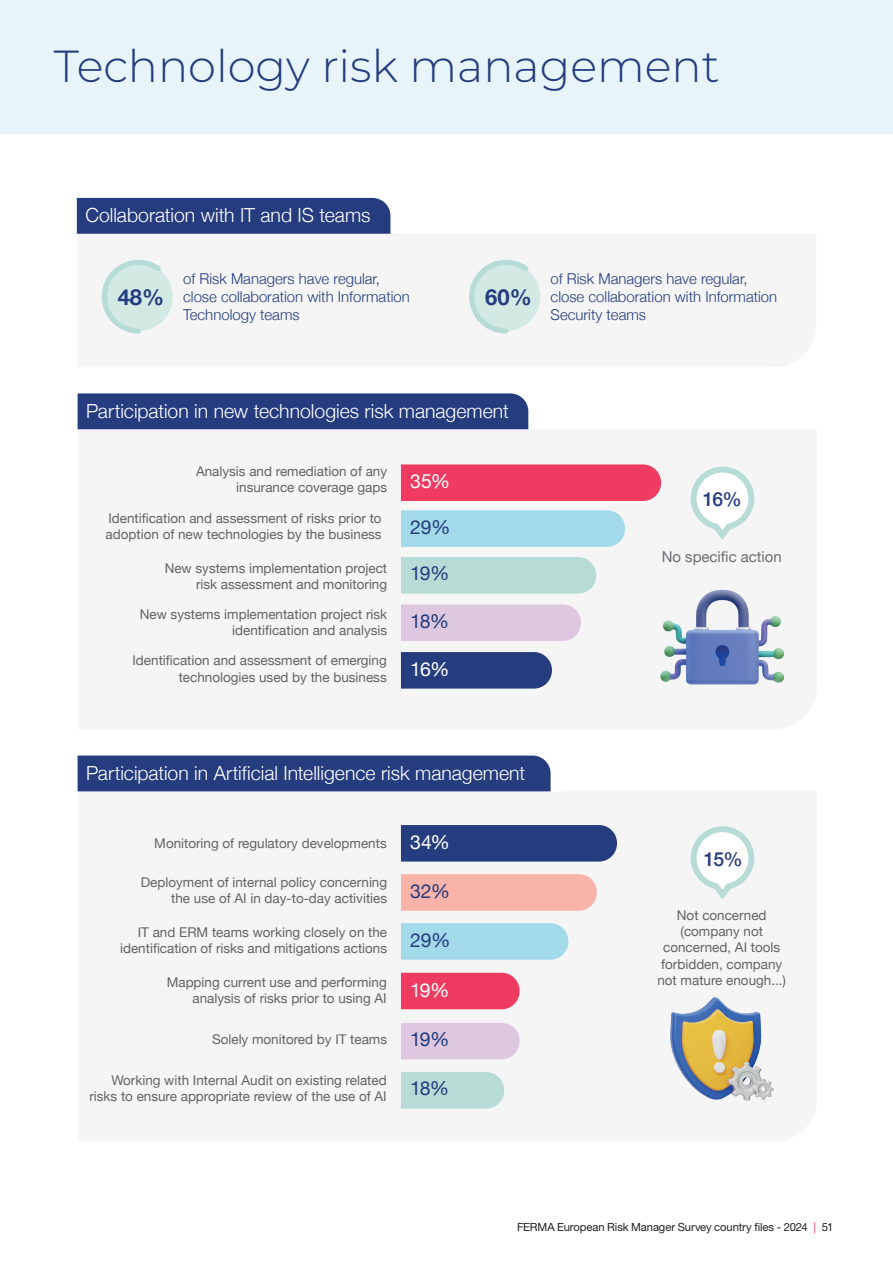
<style>
.page{position:relative;width:893px;height:1268px;background:#fff}
.page>*{position:absolute;margin:0;border:0;box-sizing:border-box;transform-origin:0 0}
.t1{font:300 44.85px "Montserrat";color:#253c7f}
.t2{font:700 22.05px "Helvetica Neue";color:#253c7f}
.t3{font:300 19.5px "Helvetica Neue";color:#fff}
.t4{font:19.5px "Helvetica Neue";letter-spacing:-.035em;color:#253c7f}
.t5{font:19.5px "Helvetica Neue";color:#fff}
.t6{font:500 19.35px "Helvetica Neue";color:#253c7f}
.t7{font:300 15px/18px "Helvetica Neue";color:#253c7f}
.t8{font:15px "Helvetica Neue";color:#6c6d70}
.t9{font:13.5px/16.2px "Helvetica Neue";color:#636366;text-align:right}
.t10{font:11.25px "Helvetica Neue LT Std";letter-spacing:-.01em;color:#231f20}
.s1{font-size:19.5px;color:#fff}
.s2{font-size:19.5px;color:#253c7f}
.s3{color:#ef3b62}
</style>
<div class="page">
<div style="left:0;top:0;width:893px;height:135px;background:#e7f5fa"></div>
<div style="left:78px;top:429px;width:706px;height:260px;background:#f5f5f6"></div>
<div style="left:78px;top:791px;width:696px;height:318px;background:#f5f5f6"></div>
<div style="left:401px;top:652px;width:151px;height:36px;background:#253c7f"></div>
<div style="left:401px;top:557px;width:195px;height:36px;background:#b7dcd6"></div>
<div style="left:401px;top:1071px;width:103px;height:37px;background:#b7dcd6"></div>
<div style="left:401px;top:604px;width:180px;height:37px;background:#dec8e0"></div>
<div style="left:401px;top:1022px;width:119px;height:37px;background:#dec8e0"></div>
<div style="left:401px;top:510px;width:224px;height:36px;background:#a2daea"></div>
<svg style="left:401px;top:922px;width:167px;height:37px;background:#a6dbea"></svg>
<div style="left:401px;top:464px;width:260px;height:37px;background:#ef3b62"></div>
<div style="left:401px;top:972px;width:119px;height:37px;background:#ef3b62"></div>
<svg style="left:401px;top:824px;width:216px;height:37px;background:#2e4484"></svg>
<div style="left:401px;top:874px;width:196px;height:36px;background:#f9b3a9"></div>
<div style="left:78px;top:393px;width:450px;height:36px;background:#253c7f"></div>
<div style="left:78px;top:755px;width:473px;height:36px;background:#253c7f"></div>
<svg style="left:688px;top:463px;width:69px;height:81px"></svg>
<svg style="left:688px;top:823px;width:69px;height:81px"></svg>
<img style="left:660px;top:575px;width:123px;height:114px">
<img style="left:670px;top:997px;width:103px;height:103px">
<div style="left:77px;top:198px;width:313px;height:36px;background:#253c7f"></div>
<div style="left:104px;top:262px;width:69px;height:69px;background:#d2e9e4;border-radius:50%"></div>
<div style="left:472px;top:262px;width:68px;height:69px;background:#d2e9e4;border-radius:50%"></div>
<svg style="left:101px;top:259px;width:65px;height:75px"></svg>
<svg style="left:469px;top:259px;width:64px;height:75px"></svg>
<h1 class="t1" style="left:54px;top:36px;width:667px">Technology risk management</h1>
<h3 class="t3" style="left:85px;top:199px;width:287px">Collaboration with IT and IS teams</h3>
<p class="t7" style="left:183px;top:269px;width:228px">of Risk Managers have regular, close collaboration with Information<br>Technology teams</p>
<p class="t7" style="left:551px;top:269px;width:228px">of Risk Managers have regular, close collaboration with Information<br>Security teams</p>
<h2 class="t2" style="left:118px;top:280px;width:48px">48%</h2>
<h2 class="t2" style="left:485px;top:280px;width:48px">60%</h2>
<h3 class="t3" style="left:86px;top:395px;width:424px">Participation in new technologies risk management</h3>
<p class="t9" style="left:196px;top:464px;width:193px">Analysis and remediation of any insurance coverage gaps</p>
<h3 class="t5" style="left:410px;top:467px;width:41px">35%</h3>
<p class="t9" style="left:106px;top:510px;width:278px;text-align:left">Identification and assessment of risks prior to adoption of new technologies by the business</p>
<h3 class="t4" style="left:410px;top:512px;width:42px">29%</h3>
<p class="t9" style="left:165px;top:560px;width:224px">New systems implementation project risk assessment and monitoring</p>
<p class="t9" style="left:140px;top:606px;width:249px">New systems implementation project risk identification and analysis</p>
<p class="t9" style="left:132px;top:653px;width:256px">Identification and assessment of emerging technologies used by the business</p>
<h3 class="t4" style="left:410px;top:559px;width:41px">19%</h3>
<h3 class="t4" style="left:410px;top:607px;width:41px">18%</h3>
<h3 class="t5" style="left:410px;top:654px;width:41px">16%</h3>
<h3 class="t3" style="left:86px;top:757px;width:441px">Participation in Artificial Intelligence risk management</h3>
<p class="t9" style="left:154px;top:835px;width:297px">Monitoring of regulatory developments <span class="s1">34%</span></p>
<h3 class="t4" style="left:410px;top:876px;width:42px">32%</h3>
<p class="t9" style="left:141px;top:874px;width:248px">Deployment of internal policy concerning the use of AI in day-to-day activities</p>
<p class="t9" style="left:120px;top:925px;width:332px;text-align:left;text-indent:18px">IT and ERM teams working closely on the identification of risks and mitigations actions <sup>29%</sup></p>
<p class="t9" style="left:192px;top:974px;width:259px;text-align:left;text-indent:-26px">Mapping current use and performing<br>analysis of risks prior to using AI <sup>19%</sup></p>
<p class="t9" style="left:212px;top:1031px;width:239px">Solely monitored by IT teams <span class="s2">19%</span></p>
<p class="t9" style="left:89px;top:1072px;width:361px;text-align:left;text-indent:22px">Working with Internal Audit on existing related<br>risks to ensure appropriate review of the use of AI <sup>18%</sup></p>
<h3 class="t6" style="left:703px;top:483px;width:41px">16%</h3>
<p class="t8" style="left:662px;top:545px;width:122px">No specific action</p>
<h3 class="t6" style="left:704px;top:843px;width:40px">15%</h3>
<p class="t9" style="left:657px;top:907px;width:130px;text-align:center">Not concerned (company not concerned, AI tools forbidden, company not mature enough...)</p>
<p class="t10" style="left:517px;top:1220px;width:318px">FERMA European Risk Manager Survey country files - 2024 <span class="s3">|</span> 51</p>
</div>
